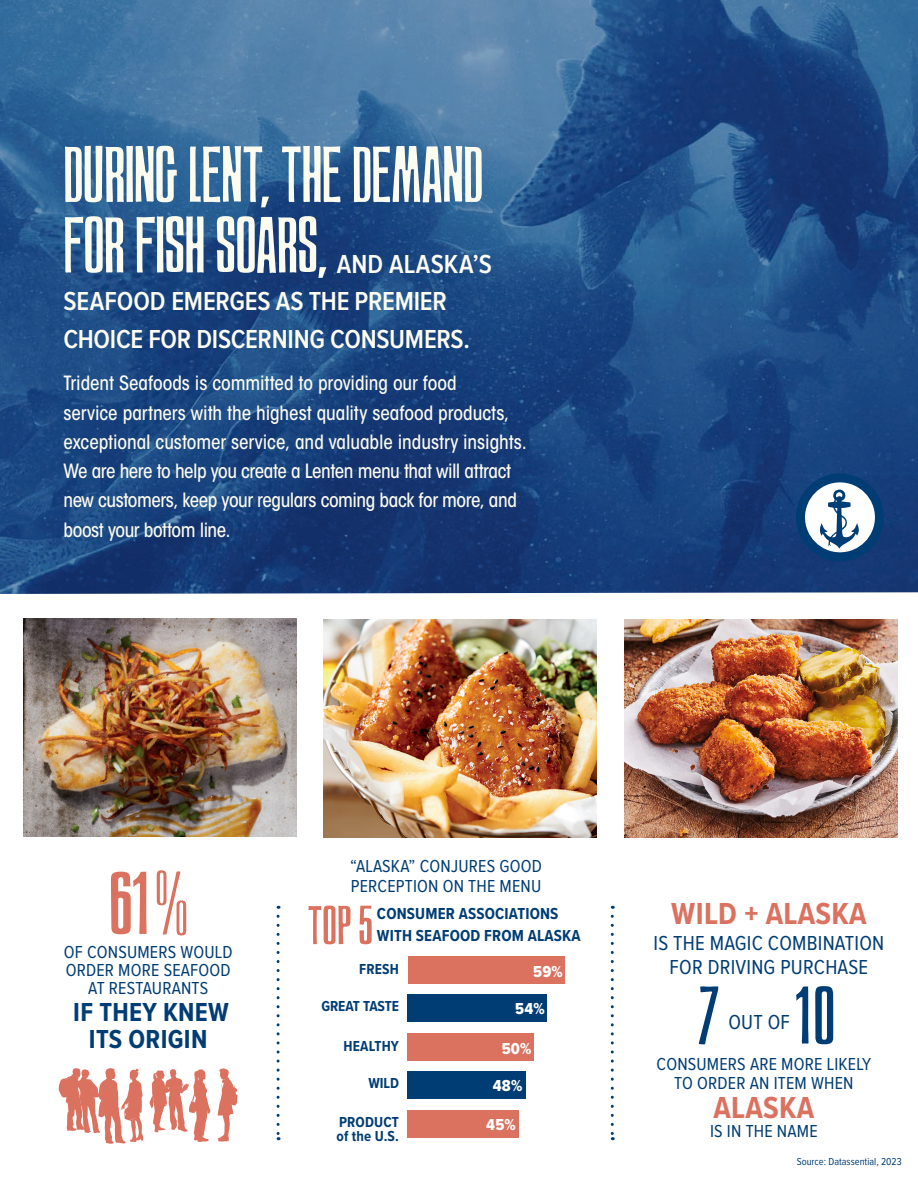
<style>
.page{position:relative;width:918px;height:1188px;background:#fff}
.page>*{position:absolute;margin:0;border:0;box-sizing:border-box;transform-origin:0 0}
.t1{font:90px "FTMASTEROFPOSTER";color:#db715f}
.t2{font:82.5px "FTMASTEROFPOSTER";color:#003d74}
.Requires{font:81px/70.5px "FTMASTEROFPOSTER";color:#fcfbf0}
.t3{font:55.5px "FTMASTEROFPOSTER";color:#db715f}
.t4{font:700 31.5px "Proxima Nova Cond";letter-spacing:.01em;color:#db715f}
.Requires-2{font:600 27px/37.5px "Proxima Nova Cond";letter-spacing:-.01em;color:#fcfbf0}
.t5{font:700 27px "Proxima Nova Cond";letter-spacing:.01em;color:#003d74}
.t6{font:21px/24px "Proxima Nova Cond";letter-spacing:.01em;color:#003d74;text-align:center}
._02_body_text{font:500 condensed 19.5px/29.2px "ITC Avant Garde Std";letter-spacing:-.01em;color:#fcfbf0}
.t7{font:18px/18px "Proxima Nova Cond";letter-spacing:.01em;color:#003d74;text-align:center}
.t8{font:700 16.5px "Proxima Nova Cond";letter-spacing:.01em;color:#003d74}
.t9{font:16.5px "Proxima Nova Cond Extrabld";letter-spacing:.01em;color:#fff}
.t10{font:700 15px "Proxima Nova Cond";letter-spacing:.01em;color:#003d74}
.t11{font:10.5px "Proxima Nova Cond";color:#003d74}
.s1{font-family:"Proxima Nova Cond Extrabld";font-weight:400}
</style>
<div class="page">
<img style="left:0;top:0;width:918px;height:594px">
<svg style="left:149px;top:1069px;width:62px;height:73px"></svg>
<svg style="left:218px;top:1068px;width:20px;height:74px"></svg>
<svg style="left:59px;top:1068px;width:84px;height:76px"></svg>
<div style="left:408px;top:957px;width:157px;height:27px;background:#db715f"></div>
<div style="left:408px;top:1034px;width:126px;height:27px;background:#db715f"></div>
<div style="left:408px;top:1110px;width:111px;height:27px;background:#db715f"></div>
<div style="left:408px;top:994px;width:139px;height:28px;background:#003d74"></div>
<div style="left:408px;top:1071px;width:118px;height:27px;background:#003d74"></div>
<svg style="left:277px;top:916px;width:3px;height:224px"></svg>
<svg style="left:611px;top:916px;width:3px;height:224px"></svg>
<svg style="left:801px;top:478px;width:78px;height:79px"></svg>
<div style="left:796px;top:473px;width:88px;height:88px;border:9px solid #003d74;border-radius:50%"></div>
<svg style="left:820px;top:489px;width:39px;height:60px"></svg>
<img style="left:23px;top:618px;width:273px;height:218px">
<img style="left:324px;top:619px;width:273px;height:218px">
<img style="left:624px;top:619px;width:273px;height:218px">
<p class="Requires" style="left:63px;top:135px;width:421px">DURING LENT, THE DEMAND<br>FOR FISH SOARS,</p>
<p class="Requires-2" style="left:63px;top:246px;width:430px;text-indent:273px">AND ALASKA’S<br>SEAFOOD EMERGES AS THE PREMIER<br>CHOICE FOR DISCERNING CONSUMERS.</p>
<p class="_02_body_text" style="left:63px;top:369px;width:465px">Trident Seafoods is committed to providing our food<br>service partners with the highest quality seafood products, exceptional customer service, and valuable industry insights.<br>We are here to help you create a Lenten menu that will attract new customers, keep your regulars coming back for more, and boost your bottom line.</p>
<p class="t1" style="left:109px;top:846px;width:79px">61 %</p>
<p class="t7" style="left:64px;top:944px;width:170px">OF CONSUMERS WOULD<br>ORDER MORE SEAFOOD<br>AT RESTAURANTS</p>
<p class="t5" style="left:73px;top:992px;width:157px">IF THEY KNEW</p>
<p class="t5" style="left:89px;top:1019px;width:120px">ITS ORIGIN</p>
<p class="t7" style="left:350px;top:857px;width:193px;line-height:19.5px;text-align:left">“ALASKA” CONJURES GOOD<br>PERCEPTION ON THE MENU</p>
<p class="t8" style="left:377px;top:901px;width:183px">CONSUMER ASSOCIATIONS</p>
<p class="t3" style="left:308px;top:890px;width:66px">TOP 5</p>
<p class="t8" style="left:377px;top:924px;width:205px">WITH SEAFOOD FROM ALASKA</p>
<p class="t10" style="left:359px;top:958px;width:41px">FRESH</p>
<p class="t9" style="left:533px;top:964px;width:31px">59%</p>
<p class="t10" style="left:321px;top:995px;width:79px">GREAT TASTE</p>
<p class="t9" style="left:515px;top:1001px;width:31px">54%</p>
<p class="t10" style="left:344px;top:1035px;width:57px">HEALTHY</p>
<p class="t9" style="left:502px;top:1041px;width:31px">50%</p>
<p class="t10" style="left:368px;top:1072px;width:32px">WILD</p>
<p class="t9" style="left:493px;top:1078px;width:31px">48%</p>
<p class="t10" style="left:339px;top:1111px;width:61px">PRODUCT</p>
<p class="t10" style="left:337px;top:1125px;width:64px">of the U.S.</p>
<p class="t9" style="left:486px;top:1117px;width:31px">45%</p>
<p class="t4" style="left:671px;top:891px;width:197px">WILD <span class="s1">+</span> ALASKA</p>
<p class="t6" style="left:654px;top:932px;width:232px">IS THE MAGIC COMBINATION<br>FOR DRIVING PURCHASE</p>
<p class="t2" style="left:697px;top:963px;width:23px">7</p>
<p class="t2" style="left:795px;top:963px;width:41px">10</p>
<p class="t7" style="left:657px;top:1055px;width:216px;line-height:19.5px">CONSUMERS ARE MORE LIKELY<br>TO ORDER AN ITEM WHEN</p>
<p class="t4" style="left:713px;top:1084px;width:102px">ALASKA</p>
<p class="t7" style="left:710px;top:1123px;width:109px">IS IN THE NAME</p>
<p class="t6" style="left:728px;top:1011px;width:63px">OUT OF</p>
<p class="t11" style="left:797px;top:1157px;width:107px">Source: Datassential, 2023</p>
</div>
